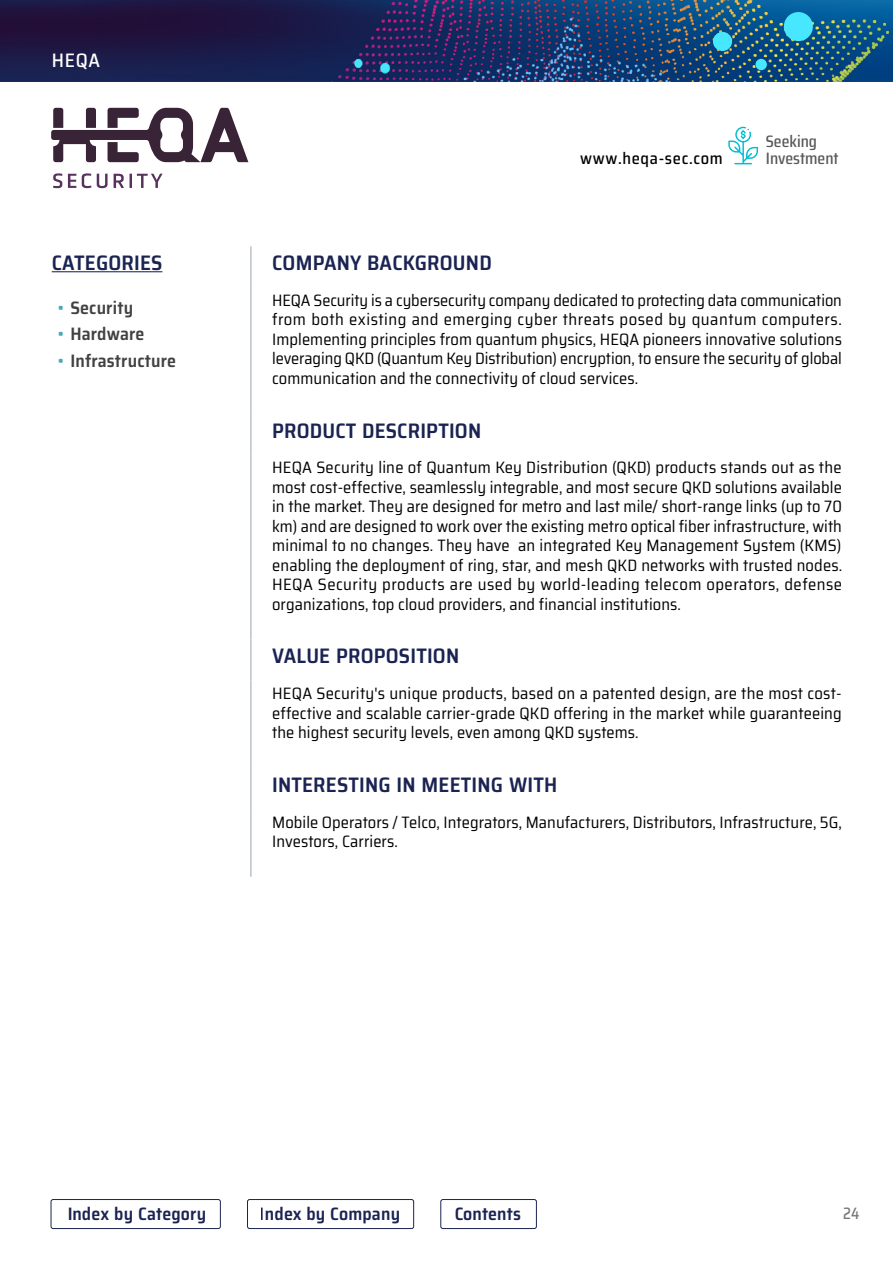
<style>
.page{position:relative;width:893px;height:1263px;background:#fff}
.page>*{position:absolute;margin:0;border:0;box-sizing:border-box;transform-origin:0 0}
.t1{font:600 semi-condensed 21px "Saira";letter-spacing:.01em;color:#1a2352}
.t2{font:500 semi-condensed 19.5px "Saira";color:#fff}
.t3{font:600 semi-condensed 18px "Saira";letter-spacing:.01em;color:#1a2352}
.t4{font:600 semi-condensed 18px "Saira";letter-spacing:.01em;color:#414042}
.t5{font:semi-condensed 16.5px/19.5px "Saira";letter-spacing:.005em;color:#000;text-align:justify}
.t6{font:500 16.5px/17.5px "Saira Condensed";color:#58595b;scale:1.1 1}
.t7{font:500 semi-condensed 16.5px "Saira";letter-spacing:.04em;color:#000}
.t8{font:500 semi-condensed 16.5px "Saira";color:#77787b;scale:.9 1}
.s1{color:#49a9b7}
</style>
<div class="page">
<img style="left:0;top:0;width:232px;height:82px">
<img style="left:232px;top:0;width:661px;height:82px">
<div style="left:784px;top:12px;width:29px;height:29px;background:#47e7ff;border-radius:50%"></div>
<div style="left:755px;top:59px;width:12px;height:11px;background:#47e7ff;border-radius:50%"></div>
<div style="left:713px;top:32px;width:19px;height:19px;background:#47e7ff;border-radius:50%"></div>
<div style="left:51px;top:1199px;width:170px;height:30px;border:1px solid #1a2352;border-radius:2px"></div>
<div style="left:247px;top:1199px;width:167px;height:30px;border:1px solid #1a2352;border-radius:2px"></div>
<div style="left:440px;top:1199px;width:97px;height:30px;border:1px solid #1a2352;border-radius:2px"></div>
<hr style="left:250px;top:414px;width:2px;height:41px;background:#b9c3c9">
<hr style="left:250px;top:287px;width:2px;height:127px;background:#b9c3c9">
<hr style="left:250px;top:455px;width:2px;height:184px;background:#b9c3c9">
<hr style="left:250px;top:680px;width:2px;height:88px;background:#b9c3c9">
<hr style="left:250px;top:768px;width:2px;height:41px;background:#b9c3c9">
<hr style="left:250px;top:809px;width:2px;height:68px;background:#b9c3c9">
<hr style="left:250px;top:639px;width:2px;height:41px;background:#b9c3c9">
<hr style="left:250px;top:246px;width:2px;height:41px;background:#b9c3c9">
<hr style="left:52px;top:271px;width:110px;height:1px;background:#1a2352">
<svg style="left:728px;top:127px;width:30px;height:37px"></svg>
<svg style="left:53px;top:173px;width:9px;height:15px"></svg>
<svg style="left:68px;top:174px;width:8px;height:14px"></svg>
<svg style="left:82px;top:173px;width:9px;height:15px"></svg>
<svg style="left:97px;top:174px;width:11px;height:14px"></svg>
<svg style="left:114px;top:174px;width:10px;height:14px"></svg>
<svg style="left:130px;top:174px;width:33px;height:14px"></svg>
<svg style="left:51px;top:108px;width:197px;height:54px"></svg>
<p class="t2" style="left:52px;top:45px;width:50px">HEQA</p>
<p class="t7" style="left:580px;top:146px;width:144px">www.heqa-sec.com</p>
<p class="t6" style="left:766px;top:132px;width:68px">Seeking<br>Investment</p>
<p class="t1" style="left:52px;top:247px;width:112px">CATEGORIES</p>
<p class="t1" style="left:272px;top:247px;width:221px">COMPANY BACKGROUND</p>
<p class="t4" style="left:58px;top:294px;width:77px"><span class="s1">•</span> Security</p>
<p class="t4" style="left:58px;top:320px;width:88px"><span class="s1">•</span> Hardware</p>
<p class="t4" style="left:58px;top:347px;width:120px"><span class="s1">•</span> Infrastructure</p>
<p class="t5" style="left:272px;top:290px;width:571px">HEQA Security is a cybersecurity company dedicated to protecting data communication from both existing and emerging cyber threats posed by quantum computers.<br>Implementing principles from quantum physics, HEQA pioneers innovative solutions leveraging QKD (Quantum Key Distribution) encryption, to ensure the security of global communication and the connectivity of cloud services.</p>
<p class="t1" style="left:272px;top:414px;width:211px">PRODUCT DESCRIPTION</p>
<p class="t5" style="left:272px;top:457px;width:572px">HEQA Security line of Quantum Key Distribution (QKD) products stands out as the most cost-effective, seamlessly integrable, and most secure QKD solutions available in the market. They are designed for metro and last mile/ short-range links (up to 70 km) and are designed to work over the existing metro optical fiber infrastructure, with minimal to no changes. They have an integrated Key Management System (KMS) enabling the deployment of ring, star, and mesh QKD networks with trusted nodes.<br>HEQA Security products are used by world-leading telecom operators, defense organizations, top cloud providers, and financial institutions.</p>
<p class="t1" style="left:272px;top:640px;width:189px">VALUE PROPOSITION</p>
<p class="t5" style="left:272px;top:683px;width:571px">HEQA Security's unique products, based on a patented design, are the most cost&shy;effective and scalable carrier-grade QKD offering in the market while guaranteeing the highest security levels, even among QKD systems.</p>
<p class="t1" style="left:272px;top:768px;width:287px">INTERESTING IN MEETING WITH</p>
<p class="t5" style="left:272px;top:812px;width:571px">Mobile Operators / Telco, Integrators, Manufacturers, Distributors, Infrastructure, 5G,<br>Investors, Carriers.</p>
<p class="t3" style="left:67px;top:1200px;width:140px">Index by Category</p>
<p class="t3" style="left:260px;top:1200px;width:142px">Index by Company</p>
<p class="t3" style="left:454px;top:1200px;width:69px">Contents</p>
<p class="t8" style="left:843px;top:1200px;width:19px">24</p>
</div>
